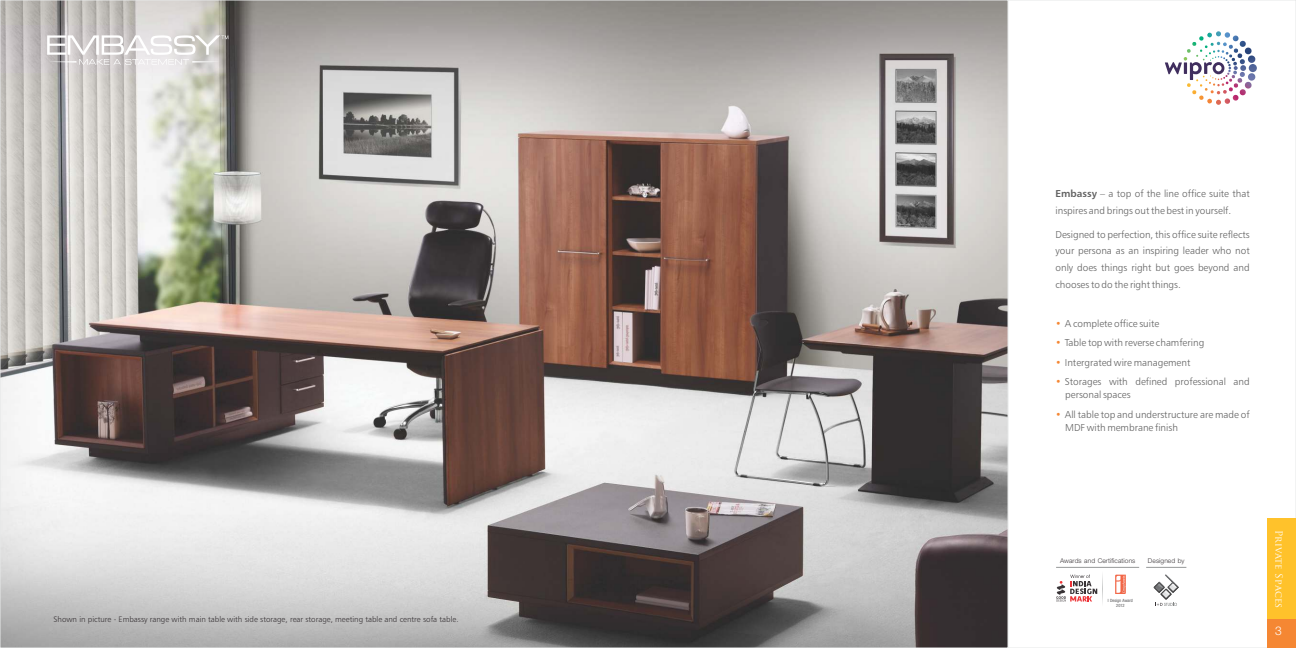
<style>
.page{position:relative;width:1296px;height:648px;background:#fff}
.page>*{position:absolute;margin:0;border:0;box-sizing:border-box;transform-origin:0 0}
.t1{font:300 12px "Helvetica Neue";color:#fff}
.t2{font:10px/16.8px "Humanist 777 BT Light B";color:#616161}
.t3{font:9.7px "Trajan Pro";letter-spacing:.02em;color:#fff}
.t4{font:8px "Humanist 777 BT Light B";color:#383336}
.t5{font:300 6.5px "Helvetica Neue LT";letter-spacing:.015em;color:#383336}
.t6{font:condensed 4.4px/5px "Helvetica Neue LT Pro";color:#575759;text-align:center}
.s1{font-family:"Humanist 777 BT Bold B"}
.s2{font-family:"Humanist 777 BT Bold B";color:#f58733}
</style>
<div class="page">
<img style="left:2px;top:2px;width:1004px;height:644px">
<svg style="left:1056px;top:567px;width:84px;height:36px"></svg>
<img style="left:1153px;top:575px;width:26px;height:25px">
<svg style="left:1156px;top:603px;width:21px;height:3px"></svg>
<svg style="left:1146px;top:567px;width:41px;height:1px"></svg>
<svg style="left:0;top:25px;width:1008px;height:48px;background:#aca7a6"></svg>
<svg style="left:47px;top:35px;width:181px;height:30px"></svg>
<div style="left:1268px;top:518px;width:28px;height:130px;background:#ffc22b"></div>
<div style="left:1268px;top:620px;width:28px;height:28px;background:#f58733"></div>
<svg style="left:1165px;top:62px;width:59px;height:13px"></svg>
<img style="left:1187px;top:75px;width:59px;height:30px">
<p class="t4" style="left:54px;top:616px;width:407px">Shown in picture - Embassy range with main table with side storage, rear storage, meeting table and centre sofa table.</p>
<p class="t2" style="left:1056px;top:186px;width:196px"><span class="s1">Embassy</span> – a top of the line office suite that inspires and brings out the best in yourself.</p>
<p class="t2" style="left:1056px;top:227px;width:196px;text-align:justify">Designed to perfection, this office suite reflects your persona as an inspiring leader who not only does things right but goes beyond and chooses to do the right things.</p>
<p class="t2" style="left:1056px;top:316px;width:105px"><span class="s2">•</span> A complete office suite</p>
<p class="t2" style="left:1056px;top:335px;width:150px"><span class="s2">•</span> Table top with reverse chamfering</p>
<p class="t2" style="left:1056px;top:355px;width:136px"><span class="s2">•</span> Intergrated wire management</p>
<p class="t2" style="left:1056px;top:374px;width:196px"><span class="s2">•</span> Storages with defined professional and</p>
<p class="t2" style="left:1056px;top:407px;width:196px"><span class="s2">•</span> All table top and understructure are made of</p>
<p class="t2" style="left:1065px;top:387px;width:67px">personal spaces</p>
<p class="t2" style="left:1065px;top:420px;width:114px">MDF with membrane finish</p>
<p class="t5" style="left:1060px;top:559px;width:77px">Awards and Certifications</p>
<p class="t5" style="left:1148px;top:559px;width:38px">Designed by</p>
<p class="t6" style="left:1108px;top:598px;width:26px">I Design Award<br>2012</p>
<p class="t3" style="left:1283px;top:530px;width:80px;rotate:90deg">Private Spaces</p>
<p class="t1" style="left:1275px;top:626px;width:8px">3</p>
</div>
